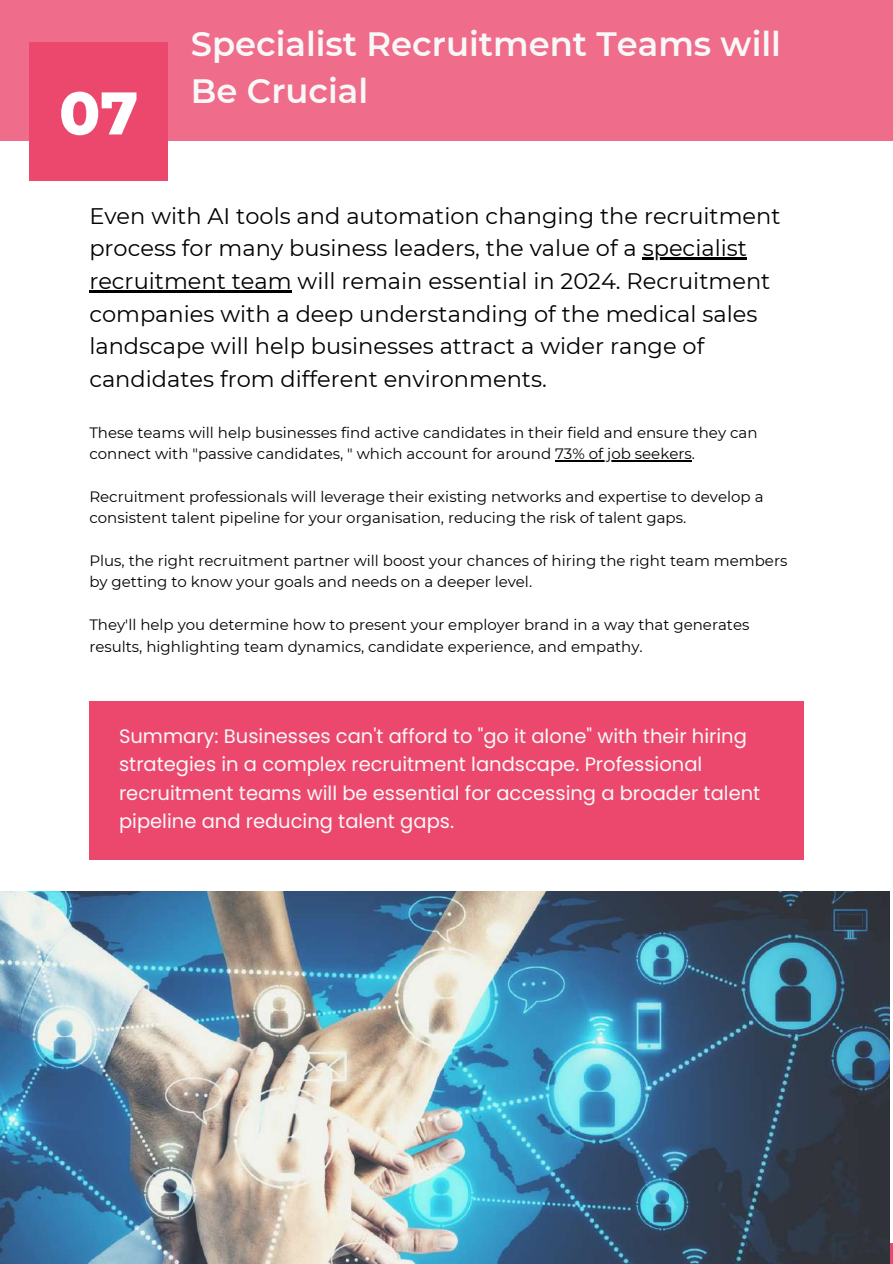
<style>
.page{position:relative;width:893px;height:1264px;background:#fff}
.page>*{position:absolute;margin:0;border:0;box-sizing:border-box;transform-origin:0 0}
.t1{font:800 60px "Montserrat";color:#fff}
.t2{font:600 33.75px/47.2px "Montserrat";color:#f8f8f8}
.t3{font:22.5px/32.7px "Montserrat";color:#000}
.t4{font:19.5px/28.2px "Poppins";color:#f8f8f8}
.t5{font:15px/21.3px "Montserrat";color:#000}
</style>
<div class="page">
<div style="left:0;top:0;width:892px;height:140px;background:#ef6c8b"></div>
<div style="left:89px;top:701px;width:715px;height:158px;background:#ec486e"></div>
<div style="left:30px;top:43px;width:138px;height:138px;background:#ec486e"></div>
<img style="left:0;top:891px;width:889px;height:372px">
<hr style="left:555px;top:460px;width:136px;height:1px;background:#000">
<hr style="left:642px;top:257px;width:104px;height:3px;background:#000">
<hr style="left:89px;top:290px;width:203px;height:2px;background:#000">
<h1 class="t1" style="left:59px;top:76px;width:81px">07</h1>
<h2 class="t2" style="left:191px;top:20px;width:591px">Specialist Recruitment Teams will<br>Be Crucial</h2>
<p class="t3" style="left:89px;top:199px;width:692px">Even with AI tools and automation changing the recruitment process for many business leaders, the value of a specialist recruitment team will remain essential in 2024. Recruitment companies with a deep understanding of the medical sales landscape will help businesses attract a wider range of candidates from different environments.</p>
<p class="t5" style="left:89px;top:421px;width:669px">These teams will help businesses find active candidates in their field and ensure they can connect with "passive candidates, " which account for around 73% of job seekers.</p>
<p class="t5" style="left:89px;top:486px;width:675px">Recruitment professionals will leverage their existing networks and expertise to develop a consistent talent pipeline for your organisation, reducing the risk of talent gaps.</p>
<p class="t5" style="left:89px;top:550px;width:699px">Plus, the right recruitment partner will boost your chances of hiring the right team members by getting to know your goals and needs on a deeper level.</p>
<p class="t5" style="left:89px;top:614px;width:661px">They'll help you determine how to present your employer brand in a way that generates results, highlighting team dynamics, candidate experience, and empathy.</p>
<h3 class="t4" style="left:119px;top:722px;width:642px">Summary: Businesses can't afford to "go it alone" with their hiring strategies in a complex recruitment landscape. Professional recruitment teams will be essential for accessing a broader talent pipeline and reducing talent gaps.</h3>
</div>
